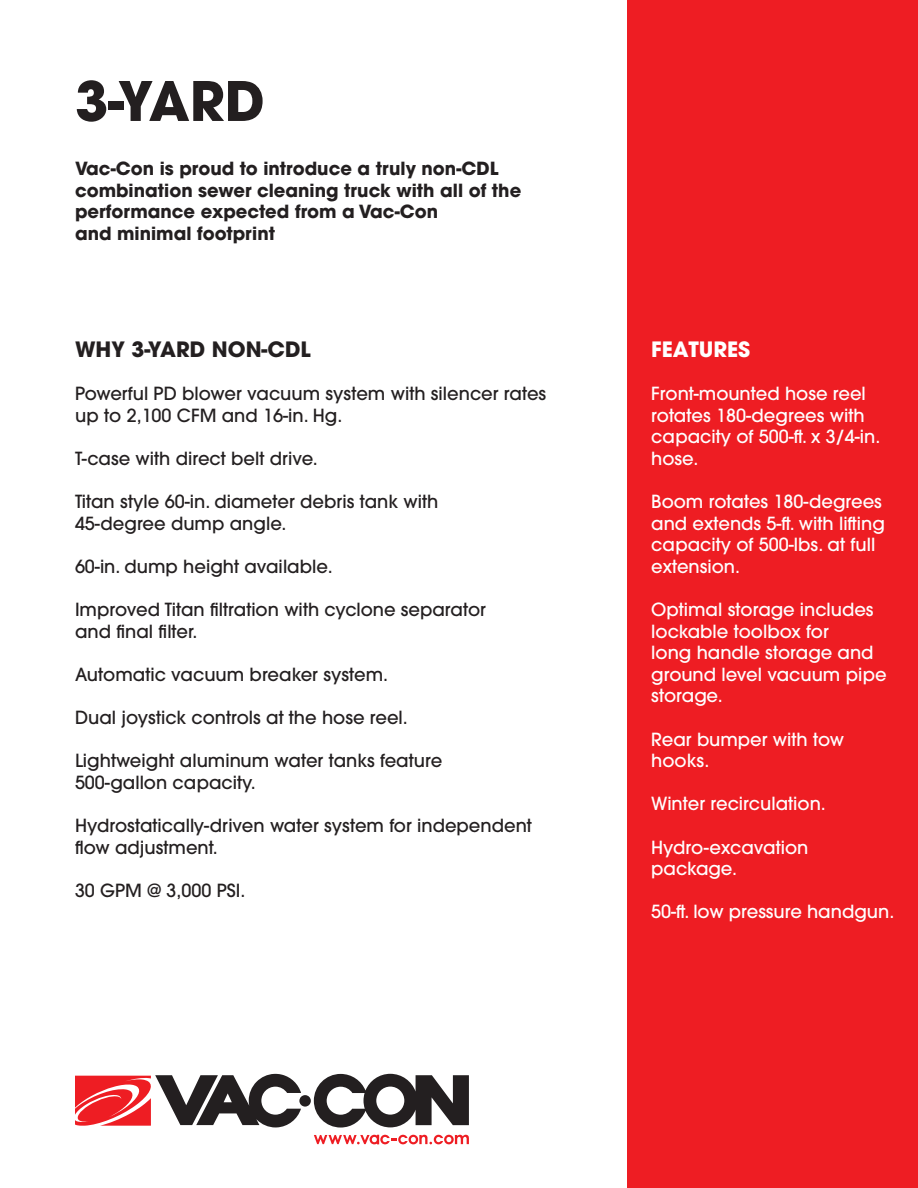
<style>
.page{position:relative;width:918px;height:1188px;background:#fff}
.page>*{position:absolute;margin:0;border:0;box-sizing:border-box;transform-origin:0 0}
.t1{font:700 54px "ITC Avant Garde Pro";color:#231f20}
.t2{font:700 21px "ITC Avant Garde Pro";color:#231f20}
.t3{font:700 21px "ITC Avant Garde Pro";color:#fff}
.t4{font:500 18px "ITC Avant Garde Pro";color:#231f20}
.t5{font:500 18px/21.6px "ITC Avant Garde Pro";color:#fff}
.t6{font:700 18px/21.6px "ITC Avant Garde Pro";color:#231f20}
</style>
<div class="page">
<div style="left:627px;top:0;width:291px;height:1188px;background:#ee1d23"></div>
<svg style="left:314px;top:1135px;width:155px;height:9px"></svg>
<svg style="left:75px;top:1074px;width:226px;height:53px"></svg>
<svg style="left:314px;top:1074px;width:155px;height:54px"></svg>
<div style="left:299px;top:1095px;width:12px;height:12px;background:#231f20;border-radius:50%"></div>
<p class="t1" style="left:75px;top:65px;width:192px">3-YARD</p>
<p class="t6" style="left:75px;top:157px;width:448px">Vac-Con is proud to introduce a truly non-CDL combination sewer cleaning truck with all of the performance expected from a Vac-Con</p>
<p class="t6" style="left:75px;top:222px;width:202px">and minimal footprint</p>
<p class="t2" style="left:75px;top:335px;width:237px">WHY 3-YARD NON-CDL</p>
<p class="t4" style="left:75px;top:382px;width:473px">Powerful PD blower vacuum system with silencer rates</p>
<p class="t4" style="left:75px;top:404px;width:269px">up to 2,100 CFM and 16-in. Hg.</p>
<p class="t4" style="left:75px;top:447px;width:244px">T-case with direct belt drive.</p>
<p class="t4" style="left:75px;top:490px;width:365px">Titan style 60-in. diameter debris tank with</p>
<p class="t4" style="left:75px;top:512px;width:213px">45-degree dump angle.</p>
<p class="t4" style="left:75px;top:555px;width:259px">60-in. dump height available.</p>
<p class="t4" style="left:75px;top:598px;width:413px">Improved Titan filtration with cyclone separator</p>
<p class="t4" style="left:75px;top:620px;width:124px">and final filter.</p>
<p class="t4" style="left:75px;top:663px;width:315px">Automatic vacuum breaker system.</p>
<p class="t4" style="left:75px;top:706px;width:334px">Dual joystick controls at the hose reel.</p>
<p class="t4" style="left:75px;top:749px;width:369px">Lightweight aluminum water tanks feature</p>
<p class="t4" style="left:75px;top:771px;width:182px">500-gallon capacity.</p>
<p class="t4" style="left:75px;top:814px;width:458px">Hydrostatically-driven water system for independent</p>
<p class="t4" style="left:75px;top:836px;width:144px">flow adjustment.</p>
<p class="t4" style="left:75px;top:879px;width:172px">30 GPM @ 3,000 PSI.</p>
<p class="t3" style="left:651px;top:335px;width:101px">FEATURES</p>
<p class="t5" style="left:651px;top:382px;width:231px">Front-mounted hose reel rotates 180-degrees with capacity of 500-ft. x 3/4-in. hose.</p>
<p class="t5" style="left:651px;top:490px;width:235px">Boom rotates 180-degrees and extends 5-ft. with lifting capacity of 500-lbs. at full extension.</p>
<p class="t5" style="left:651px;top:598px;width:237px">Optimal storage includes lockable toolbox for<br>long handle storage and ground level vacuum pipe storage.</p>
<p class="t5" style="left:651px;top:728px;width:194px">Rear bumper with tow hooks.</p>
<p class="t5" style="left:651px;top:793px;width:176px">Winter recirculation.</p>
<p class="t5" style="left:651px;top:836px;width:159px">Hydro-excavation package.</p>
<p class="t5" style="left:651px;top:901px;width:245px">50-ft. low pressure handgun.</p>
</div>
